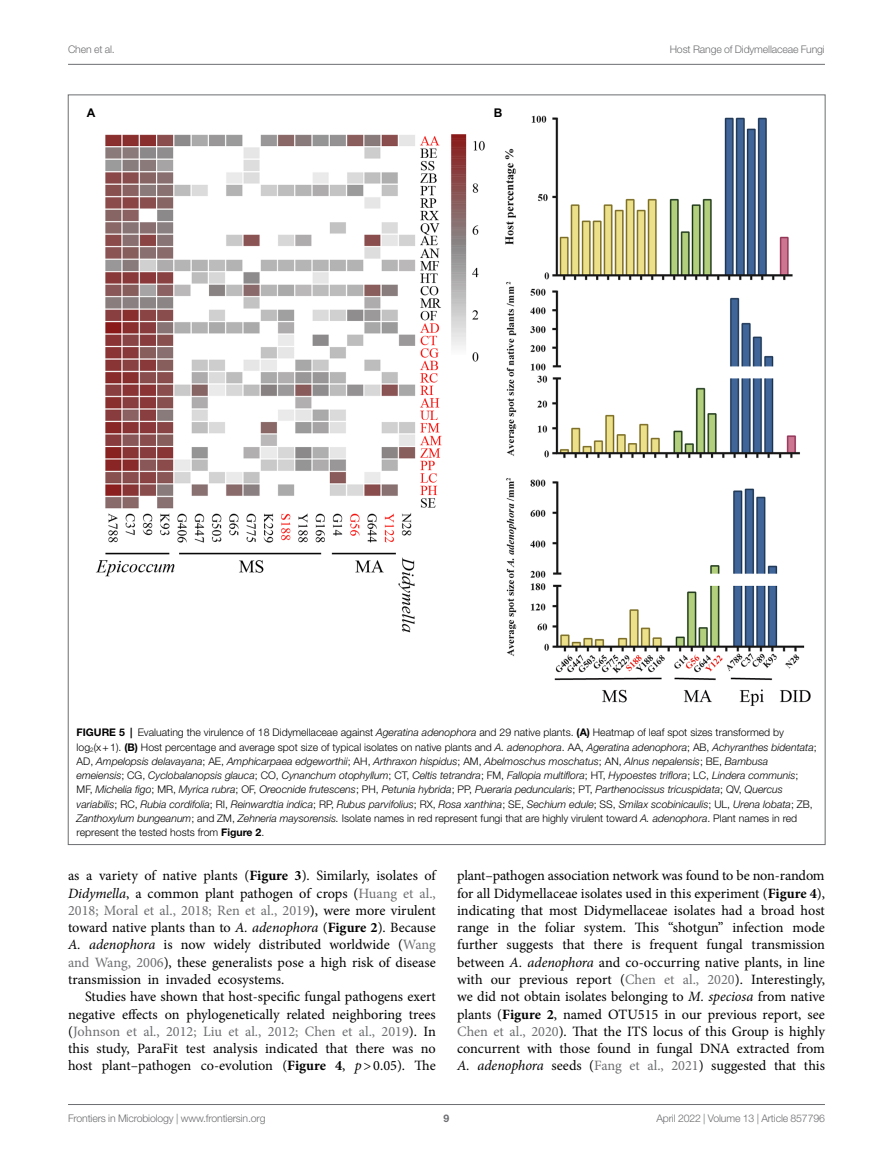
<style>
.page{position:relative;width:893px;height:1170px;background:#fff}
.page>*{position:absolute;margin:0;border:0;box-sizing:border-box;transform-origin:0 0}
.TEXT{font:14.25px/17.2px "Minion Pro";color:#000;text-align:justify}
.t1{font:700 12px "Arial";color:#000}
.FIG_LEG{font:italic 300 10.5px/14.2px "Helvetica Neue LT Std";color:#000}
.t2{font:300 10.5px "Helvetica Neue LT Std";letter-spacing:-.015em;color:#6d6e71}
.t3{font:700 10.5px "Helvetica Neue LT Std";color:#6d6e71}
.s1{font-weight:700;font-style:normal}
.s2{font-style:normal}
.s3{font-weight:700}
.s4{font-style:italic}
.s5{color:#6d6e71}
</style>
<div class="page">
<hr style="left:68px;top:64px;width:757px;height:1px;background:#6d6e71">
<hr style="left:68px;top:1104px;width:757px;height:1px;background:#6d6e71">
<img style="left:95px;top:115px;width:716px;height:591px">
<p class="t2" style="left:68px;top:42px;width:48px">Chen et al.</p>
<p class="t2" style="left:670px;top:42px;width:157px">Host Range of Didymellaceae Fungi</p>
<p class="t1" style="left:87px;top:104px;width:10px">A</p>
<p class="t1" style="left:494px;top:104px;width:10px">B</p>
<p class="FIG_LEG" style="left:77px;top:725px;width:741px"><span class="s1">FIGURE 5 |</span> <span class="s2">Evaluating the virulence of 18 Didymellaceae against</span> Ageratina adenophora <span class="s2">and 29 native plants.</span> <span class="s1">(A)</span> <span class="s2">Heatmap of leaf spot sizes transformed by log</span><sub>2</sub><span class="s2">(x+1).</span> <span class="s1">(B)</span> <span class="s2">Host percentage and average spot size of typical isolates on native plants and</span> A. adenophora<span class="s2">. AA,</span> Ageratina adenophora<span class="s2">; AB,</span> Achyranthes bidentata<span class="s2">; AD,</span> Ampelopsis delavayana<span class="s2">; AE,</span> Amphicarpaea edgeworthii<span class="s2">; AH,</span> Arthraxon hispidus<span class="s2">; AM,</span> Abelmoschus moschatus<span class="s2">; AN,</span> Alnus nepalensis<span class="s2">; BE,</span> Bambusa emeiensis<span class="s2">; CG,</span> Cyclobalanopsis glauca<span class="s2">; CO,</span> Cynanchum otophyllum<span class="s2">; CT,</span> Celtis tetrandra<span class="s2">; FM,</span> Fallopia multiflora<span class="s2">; HT,</span> Hypoestes triflora<span class="s2">; LC,</span> Lindera communis<span class="s2">; MF,</span> Michelia figo<span class="s2">; MR,</span> Myrica rubra<span class="s2">; OF,</span> Oreocnide frutescens<span class="s2">; PH,</span> Petunia hybrida<span class="s2">; PP,</span> Pueraria peduncularis<span class="s2">; PT,</span> Parthenocissus tricuspidata<span class="s2">; QV,</span> Quercus variabilis<span class="s2">; RC,</span> Rubia cordifolia<span class="s2">; RI,</span> Reinwardtia indica<span class="s2">; RP,</span> Rubus parvifolius<span class="s2">; RX,</span> Rosa xanthina<span class="s2">; SE,</span> Sechium edule<span class="s2">; SS,</span> Smilax scobinicaulis<span class="s2">; UL,</span> Urena lobata<span class="s2">; ZB, </span>Zanthoxylum bungeanum<span class="s2">; and ZM,</span> Zehneria maysorensis. <span class="s2">Isolate names in red represent fungi that are highly virulent toward</span> A. adenophora<span class="s2">. Plant names in red represent the tested hosts from</span> <span class="s1">Figure 2</span><span class="s2">.</span></p>
<p class="TEXT" style="left:68px;top:867px;width:369px">as a variety of native plants (<span class="s3">Figure 3</span>). Similarly, isolates of <span class="s4">Didymella</span>, a common plant pathogen of crops (<span class="s5">Huang et al., 2018; Moral et al., 2018; Ren et al., 2019</span>), were more virulent toward native plants than to <span class="s4">A. adenophora</span> (<span class="s3">Figure 2</span>). Because <span class="s4">A. adenophora</span> is now widely distributed worldwide (<span class="s5">Wang and Wang, 2006</span>), these generalists pose a high risk of disease transmission in invaded ecosystems.</p>
<p class="TEXT" style="left:68px;top:988px;width:369px;text-indent:17px">Studies have shown that host-specific fungal pathogens exert negative effects on phylogenetically related neighboring trees (<span class="s5">Johnson et al., 2012; Liu et al., 2012; Chen et al., 2019</span>). In this study, ParaFit test analysis indicated that there was no host plant–pathogen co-evolution (<span class="s3">Figure 4</span>, <span class="s4">p</span>&gt;0.05). The</p>
<p class="TEXT" style="left:457px;top:867px;width:369px">plant–pathogen association network was found to be non-random for all Didymellaceae isolates used in this experiment (<span class="s3">Figure 4</span>), indicating that most Didymellaceae isolates had a broad host range in the foliar system. This “shotgun” infection mode further suggests that there is frequent fungal transmission between <span class="s4">A. adenophora</span> and co-occurring native plants, in line with our previous report (<span class="s5">Chen et al., 2020</span>). Interestingly, we did not obtain isolates belonging to <span class="s4">M. speciosa</span> from native plants (<span class="s3">Figure 2</span>, named OTU515 in our previous report, see <span class="s5">Chen et al., 2020</span>). That the ITS locus of this Group is highly concurrent with those found in fungal DNA extracted from <span class="s4">A. adenophora</span> seeds (<span class="s5">Fang et al., 2021</span>) suggested that this</p>
<p class="t2" style="left:68px;top:1111px;width:199px">Frontiers in Microbiology | www.frontiersin.org</p>
<p class="t3" style="left:444px;top:1111px;width:7px">9</p>
<p class="t2" style="left:656px;top:1111px;width:170px">April 2022 | Volume 13 | Article 857796</p>
</div>
